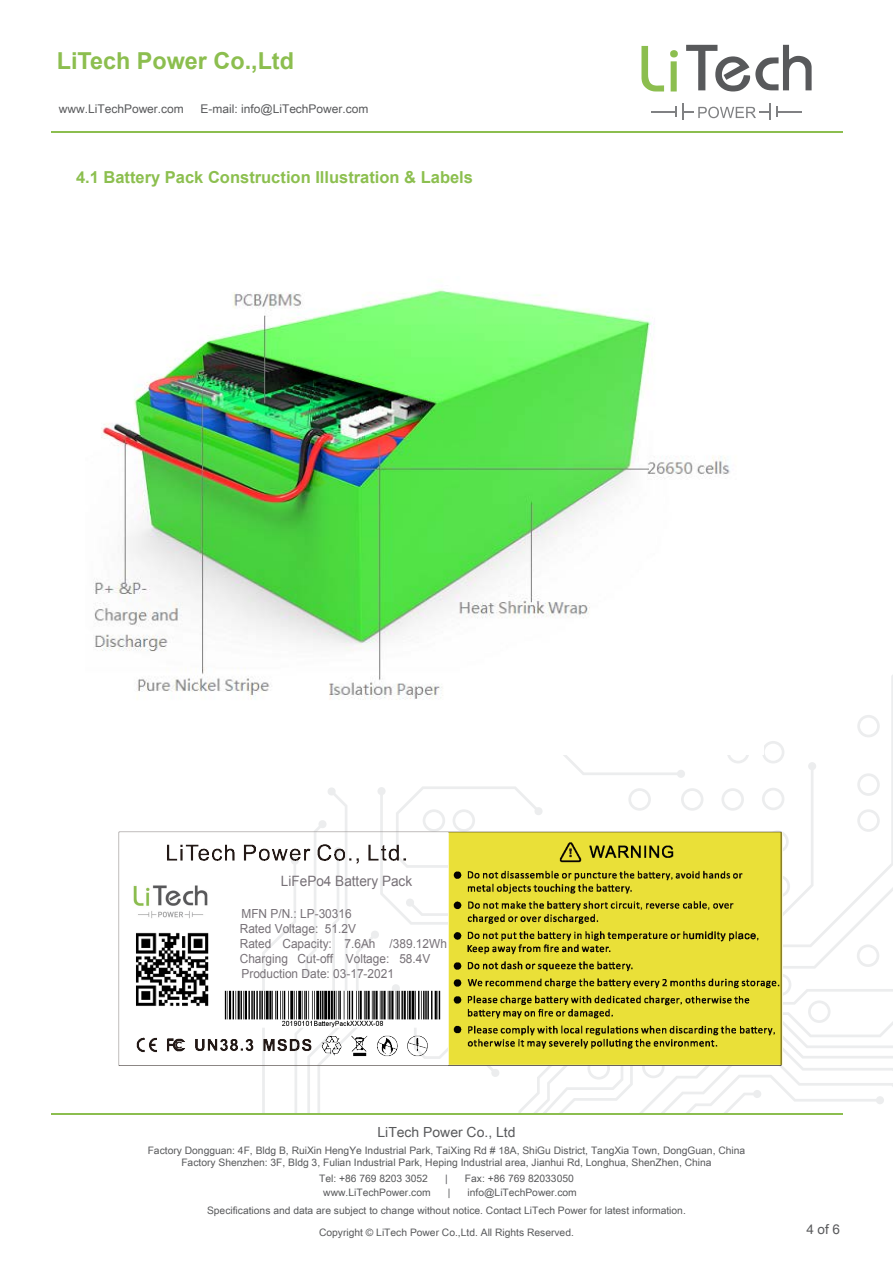
<style>
.page{position:relative;width:893px;height:1263px;background:#fff}
.page>*{position:absolute;margin:0;border:0;box-sizing:border-box;transform-origin:0 0}
.t1{font:700 23.4px "Arial";color:#8cbe4f}
.t2{font:700 16.5px "Arial";color:#8cbf4f}
.t3{font:14.25px "Arial";color:#777177;scale:.95 1}
.t4{font:13.95px "Arial Unicode MS";color:#58595b}
.t5{font:13.5px "Arial Unicode MS";color:#58595b}
.t6{font:12.45px/14.9px "Arial";color:#777177;scale:.95 1}
.t7{font:12px "Arial Unicode MS";color:#58595b}
.t8{font:10.35px/12.3px "Arial Unicode MS";color:#58595b;text-align:center}
</style>
<div class="page">
<svg style="left:262px;top:787px;width:85px;height:326px"></svg>
<div style="left:377px;top:787px;width:9px;height:8px;background:#ecedee;border-radius:50%"></div>
<svg style="left:722px;top:675px;width:171px;height:253px"></svg>
<div style="left:677px;top:770px;width:8px;height:8px;background:#ecedee;border-radius:50%"></div>
<svg style="left:563px;top:755px;width:114px;height:20px"></svg>
<svg style="left:396px;top:786px;width:307px;height:43px"></svg>
<svg style="left:491px;top:928px;width:402px;height:186px"></svg>
<div style="left:753px;top:1090px;width:8px;height:8px;background:#ecedee;border-radius:50%"></div>
<svg style="left:641px;top:46px;width:37px;height:45px"></svg>
<svg style="left:686px;top:45px;width:126px;height:46px"></svg>
<svg style="left:651px;top:104px;width:151px;height:16px"></svg>
<hr style="left:51px;top:131px;width:791px;height:1px;background:#8cbe4f">
<hr style="left:51px;top:1113px;width:791px;height:2px;background:#8cbe4f">
<img style="left:118px;top:829px;width:665px;height:242px">
<img style="left:93px;top:289px;width:670px;height:465px">
<h1 class="t1" style="left:57px;top:45px;width:239px">LiTech Power Co.,Ltd</h1>
<p class="t7" style="left:59px;top:100px;width:127px">www.LiTechPower.com</p>
<p class="t7" style="left:201px;top:100px;width:169px">E-mail: info@LiTechPower.com</p>
<h2 class="t2" style="left:76px;top:167px;width:399px">4.1 Battery Pack Construction Illustration &amp; Labels</h2>
<h3 class="t3" style="left:281px;top:872px;width:140px">LiFePo4 Battery Pack</h3>
<p class="t6" style="left:240px;top:907px;width:164px">MFN P/N.: LP-30316<br>Rated Voltage: 51.2V<br>Rated Capacity:<br>Charging Cut-off<br>Production Date: 03-17-2021</p>
<p class="t6" style="left:344px;top:936px;width:109px">7.6Ah /389.12Wh<br>Voltage: 58.4V</p>
<h3 class="t4" style="left:377px;top:1121px;width:139px">LiTech Power Co., Ltd</h3>
<p class="t8" style="left:148px;top:1144px;width:599px">Factory Dongguan: 4F, Bldg B, RuiXin HengYe Industrial Park, TaiXing Rd # 18A, ShiGu District, TangXia Town, DongGuan, China<br>Factory Shenzhen: 3F, Bldg 3, Fulian Industrial Park, Heping Industrial area, Jianhui Rd, Longhua, ShenZhen, China</p>
<p class="t8" style="left:319px;top:1171px;width:110px">Tel: +86 769 8203 3052</p>
<p class="t8" style="left:445px;top:1171px;width:4px">|</p>
<p class="t8" style="left:465px;top:1171px;width:110px">Fax: +86 769 82033050</p>
<p class="t8" style="left:323px;top:1185px;width:109px">www.LiTechPower.com</p>
<p class="t8" style="left:448px;top:1185px;width:4px">|</p>
<p class="t8" style="left:207px;top:1182px;width:480px;line-height:18.5px;text-align:left;text-indent:260px">info@LiTechPower.com<br>Specifications and data are subject to change without notice. Contact LiTech Power for latest information.</p>
<p class="t8" style="left:319px;top:1226px;width:256px">Copyright © LiTech Power Co.,Ltd. All Rights Reserved.</p>
<h3 class="t5" style="left:806px;top:1220px;width:35px">4 of 6</h3>
</div>
